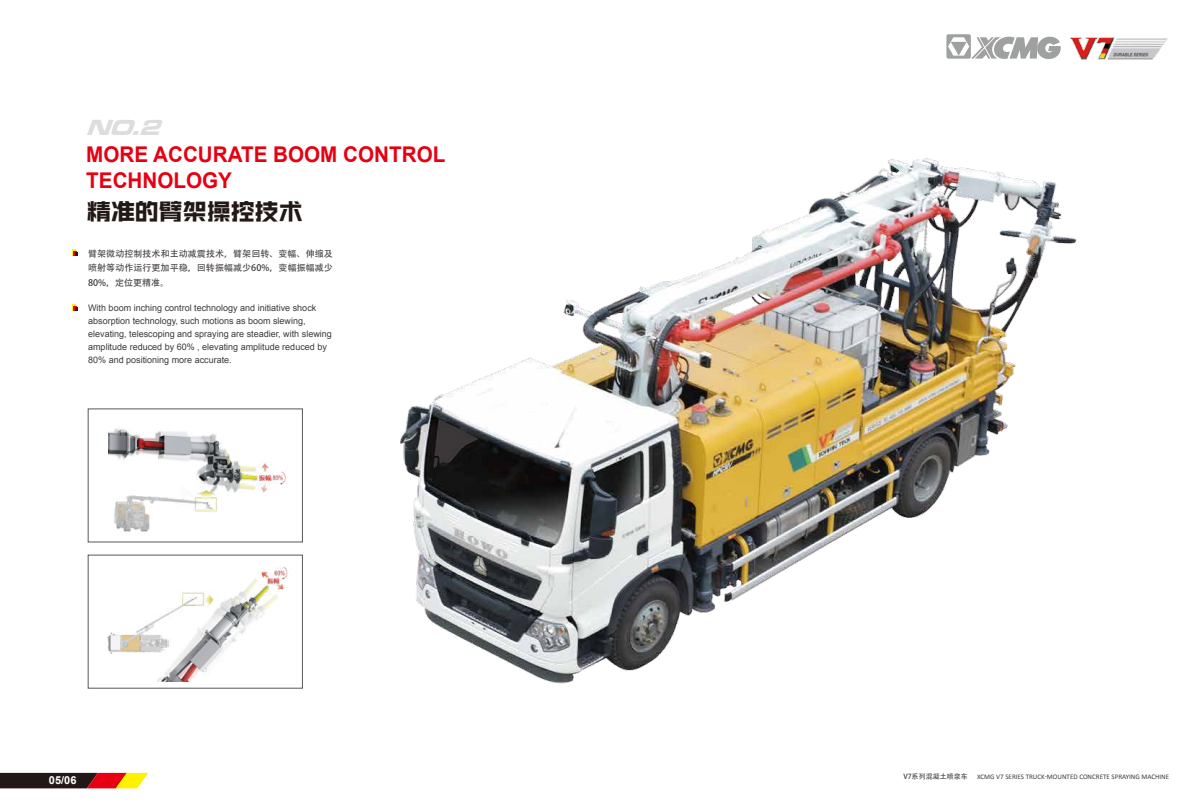
<style>
.page{position:relative;width:1191px;height:808px;background:#fff}
.page>*{position:absolute;margin:0;border:0;box-sizing:border-box;transform-origin:0 0}
.t1{font:24px "Bigruixian Black GBV1.0";color:#221815}
.t2{font:italic 22.6px "Microgramma D Bold Exte";color:#dcdddd}
.t3{font:700 21.7px/26px "Arial";color:#e60012;scale:.95 1}
.t4{font:700 11px "Arial";color:#fff}
.t5{font:9px/13px "Arial";color:#3e3a39}
.t6{font:9px/14.8px "FZLTHJW GB1 0 G Bpc EUC H";letter-spacing:.005em;color:#3e3a39;text-align:justify}
.t7{font:7px "Calibri";color:#3e3a39}
.t8{font:7px "FZLTHJW GB1 0 G Bpc EUC H";color:#3e3a39}
</style>
<div class="page">
<img style="left:166px;top:38px;width:1002px;height:651px">
<img style="left:109px;top:416px;width:178px;height:119px">
<img style="left:107px;top:562px;width:186px;height:119px">
<svg style="left:946px;top:34px;width:115px;height:25px"></svg>
<img style="left:1068px;top:37px;width:99px;height:32px">
<svg style="left:72px;top:249px;width:6px;height:7px"></svg>
<svg style="left:72px;top:304px;width:6px;height:6px"></svg>
<svg style="left:0;top:773px;width:148px;height:15px;background:#703b19"></svg>
<div style="left:88px;top:409px;width:215px;height:133px;border:1px solid #595757"></div>
<div style="left:88px;top:555px;width:215px;height:133px;border:1px solid #595757"></div>
<h2 class="t2" style="left:86px;top:112px;width:85px">NO.2</h2>
<h3 class="t3" style="left:86px;top:142px;width:379px">MORE ACCURATE BOOM CONTROL<br>TECHNOLOGY</h3>
<h1 class="t1" style="left:87px;top:198px;width:217px">精准的臂架操控技术</h1>
<p class="t6" style="left:88px;top:246px;width:246px">臂架微动控制技术和主动减震技术，臂架回转、变幅、伸缩及喷射等动作运行更加平稳，回转振幅减少60%，变幅振幅减少80%，定位更精准。</p>
<p class="t5" style="left:88px;top:301px;width:245px">With boom inching control technology and initiative shock absorption technology, such motions as boom slewing, elevating, telescoping and spraying are steadier, with slewing amplitude reduced by 60% , elevating amplitude reduced by 80% and positioning more accurate.</p>
<p class="t4" style="left:49px;top:772px;width:29px">05/06</p>
<p class="t8" style="left:903px;top:773px;width:66px">V7系列混凝土喷浆车</p>
<p class="t7" style="left:977px;top:773px;width:193px">XCMG V7 SERIES TRUCK-MOUNTED CONCRETE SPRAYING MACHINE</p>
</div>
